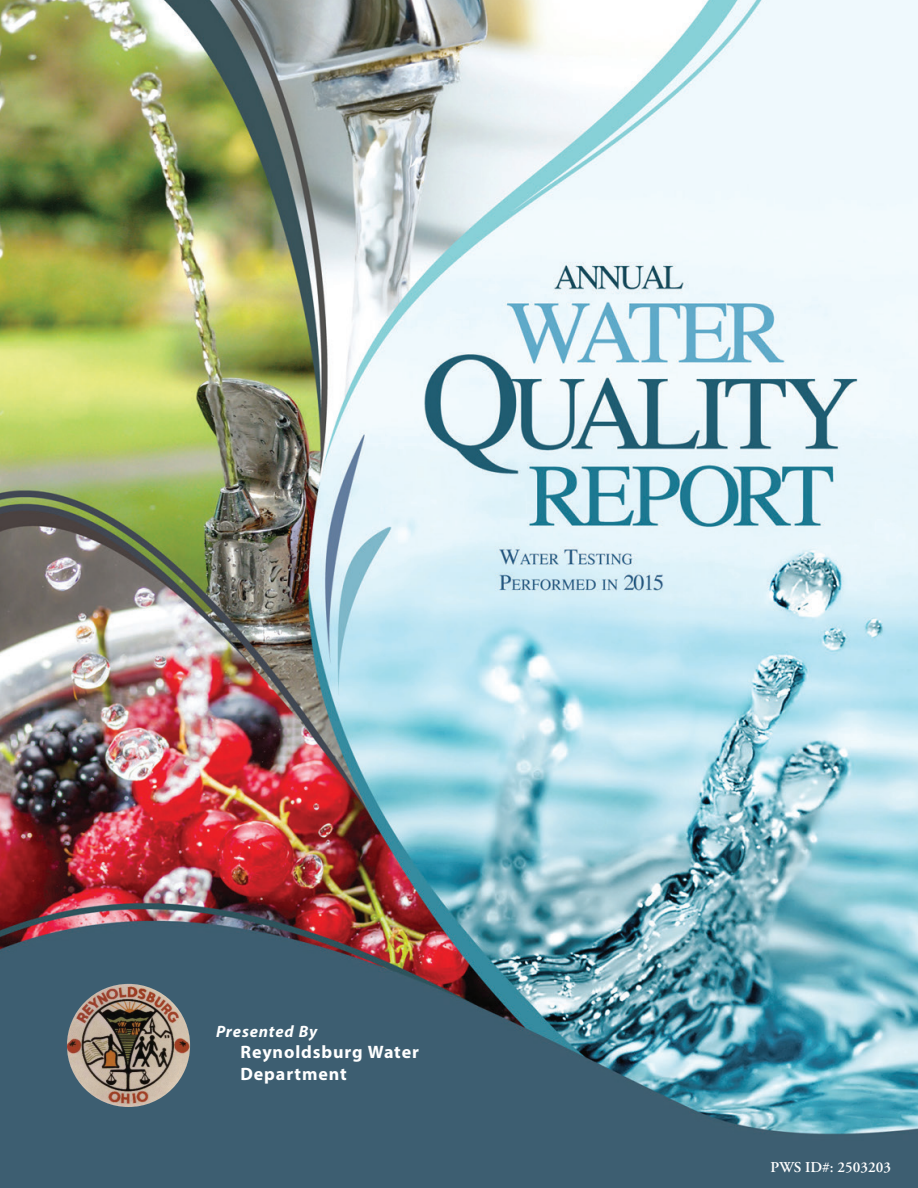
<style>
.page{position:relative;width:918px;height:1188px;background:#fff}
.page>*{position:absolute;margin:0;border:0;box-sizing:border-box;transform-origin:0 0}
.t1{font:700 18px/21.6px "Myriad Pro";letter-spacing:.05em;color:#fff}
.t2{font:italic 700 16.5px "Myriad Pro";letter-spacing:.05em;color:#fff}
.t3{font:600 16.5px "Adobe Garamond Pro";color:#fff}
.t4{font:600 15px "Adobe Garamond Pro";color:#fff}
</style>
<div class="page">
<img style="left:0;top:0;width:918px;height:1188px">
<img style="left:67px;top:984px;width:123px;height:123px;border-radius:62px">
<p class="t2" style="left:216px;top:1020px;width:103px">Presented By</p>
<p class="t1" style="left:240px;top:1041px;width:180px">Reynoldsburg Water<br>Department</p>
<p class="t4" style="left:771px;top:1158px;width:122px">PWS ID#: 2503203</p>
<p class="t3" style="left:796px;top:1158px;width:96px">PWS ID#: XX</p>
</div>
